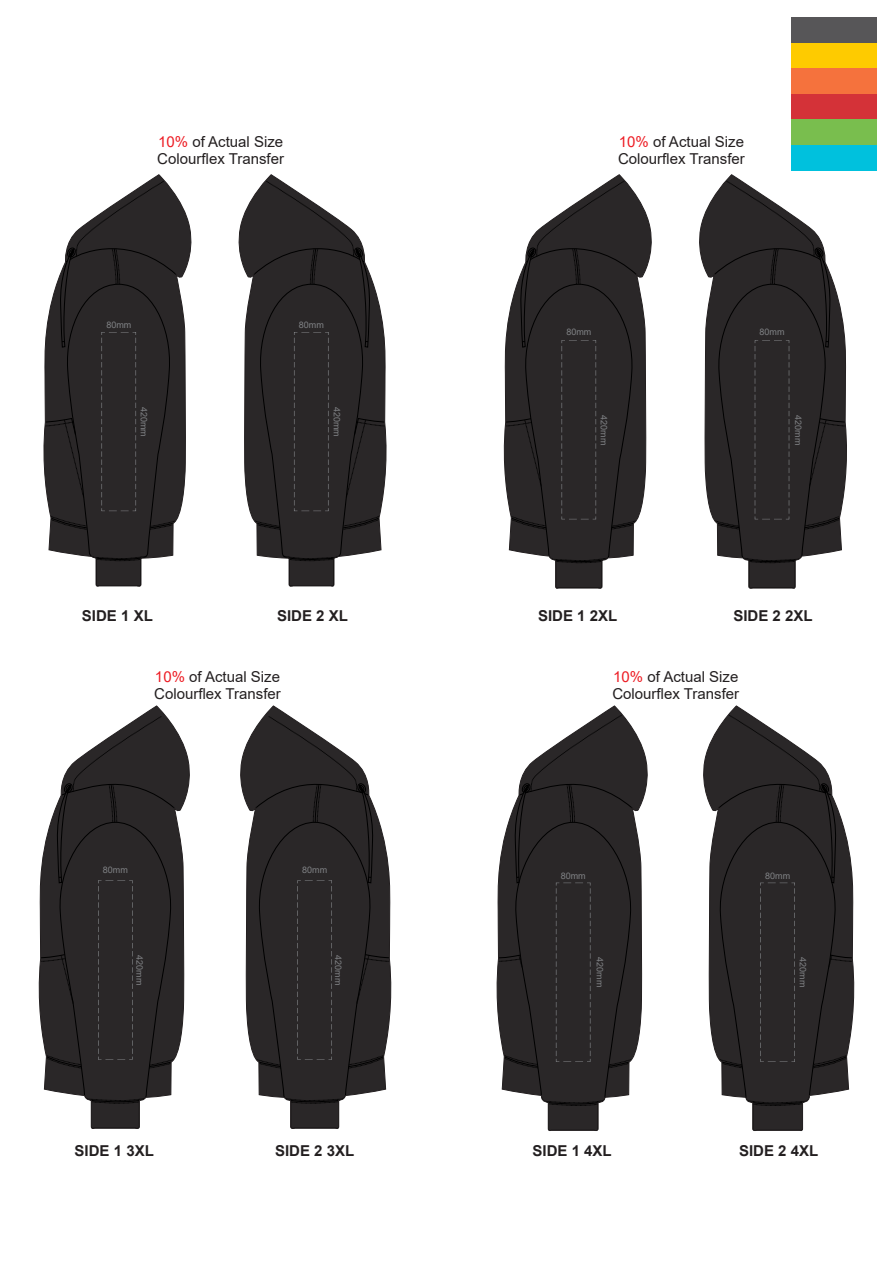
<style>
.page{position:relative;width:893px;height:1263px;background:#fff}
.page>*{position:absolute;margin:0;border:0;box-sizing:border-box;transform-origin:0 0}
.t1{font:15px/16.8px "Arial";color:#231f20}
.t2{font:700 15px "Arial";color:#231f20}
.t3{font:9px "Arial";color:#808285}
.s1{color:#ed1c24}
</style>
<div class="page">
<svg style="left:238px;top:175px;width:149px;height:346px"></svg>
<svg style="left:43px;top:175px;width:149px;height:346px"></svg>
<svg style="left:45px;top:181px;width:131px;height:405px;background:#474546"></svg>
<svg style="left:254px;top:181px;width:131px;height:405px;background:#474445"></svg>
<svg style="left:38px;top:706px;width:152px;height:354px"></svg>
<svg style="left:40px;top:716px;width:134px;height:412px;background:#464445"></svg>
<svg style="left:240px;top:706px;width:152px;height:354px"></svg>
<svg style="left:256px;top:716px;width:134px;height:412px;background:#464444"></svg>
<svg style="left:503px;top:175px;width:149px;height:345px"></svg>
<svg style="left:505px;top:181px;width:132px;height:408px;background:#484647"></svg>
<svg style="left:699px;top:175px;width:148px;height:346px"></svg>
<svg style="left:714px;top:181px;width:131px;height:408px;background:#474546"></svg>
<svg style="left:496px;top:706px;width:152px;height:352px"></svg>
<svg style="left:498px;top:714px;width:135px;height:417px;background:#474546"></svg>
<svg style="left:703px;top:706px;width:152px;height:353px"></svg>
<svg style="left:718px;top:714px;width:135px;height:417px;background:#484546"></svg>
<div style="left:791px;top:18px;width:85px;height:25px;background:#575658"></div>
<div style="left:791px;top:43px;width:85px;height:26px;background:#fecb00"></div>
<div style="left:791px;top:94px;width:85px;height:26px;background:#d43238"></div>
<div style="left:791px;top:120px;width:85px;height:25px;background:#79be4e"></div>
<div style="left:791px;top:145px;width:85px;height:26px;background:#00c1dd"></div>
<div style="left:791px;top:69px;width:85px;height:25px;background:#f5723d"></div>
<p class="t1" style="left:157px;top:134px;width:128px"><span class="s1">10%</span> of Actual Size<br>Colourflex Transfer</p>
<p class="t3" style="left:106px;top:318px;width:27px">80mm</p>
<p class="t3" style="left:150px;top:407px;width:32px;rotate:90deg">420mm</p>
<p class="t3" style="left:299px;top:318px;width:27px">80mm</p>
<p class="t3" style="left:343px;top:407px;width:32px;rotate:90deg">420mm</p>
<p class="t2" style="left:82px;top:605px;width:72px">SIDE 1 XL</p>
<p class="t2" style="left:277px;top:605px;width:72px">SIDE 2 XL</p>
<p class="t1" style="left:154px;top:668px;width:128px"><span class="s1">10%</span> of Actual Size<br>Colourflex Transfer</p>
<p class="t3" style="left:103px;top:864px;width:27px">80mm</p>
<p class="t3" style="left:146px;top:955px;width:32px;rotate:90deg">420mm</p>
<p class="t3" style="left:302px;top:864px;width:27px">80mm</p>
<p class="t3" style="left:345px;top:955px;width:32px;rotate:90deg">420mm</p>
<p class="t2" style="left:75px;top:1140px;width:81px">SIDE 1 3XL</p>
<p class="t2" style="left:275px;top:1140px;width:81px">SIDE 2 3XL</p>
<p class="t1" style="left:618px;top:134px;width:128px"><span class="s1">10%</span> of Actual Size<br>Colourflex Transfer</p>
<p class="t3" style="left:566px;top:326px;width:27px">80mm</p>
<p class="t3" style="left:610px;top:415px;width:32px;rotate:90deg">420mm</p>
<p class="t3" style="left:760px;top:326px;width:27px">80mm</p>
<p class="t3" style="left:804px;top:415px;width:32px;rotate:90deg">420mm</p>
<p class="t2" style="left:538px;top:605px;width:81px">SIDE 1 2XL</p>
<p class="t2" style="left:733px;top:605px;width:81px">SIDE 2 2XL</p>
<p class="t1" style="left:612px;top:668px;width:128px"><span class="s1">10%</span> of Actual Size<br>Colourflex Transfer</p>
<p class="t3" style="left:561px;top:869px;width:27px">80mm</p>
<p class="t3" style="left:606px;top:957px;width:32px;rotate:90deg">420mm</p>
<p class="t3" style="left:765px;top:869px;width:27px">80mm</p>
<p class="t3" style="left:809px;top:957px;width:32px;rotate:90deg">420mm</p>
<p class="t2" style="left:532px;top:1140px;width:81px">SIDE 1 4XL</p>
<p class="t2" style="left:739px;top:1140px;width:81px">SIDE 2 4XL</p>
</div>
